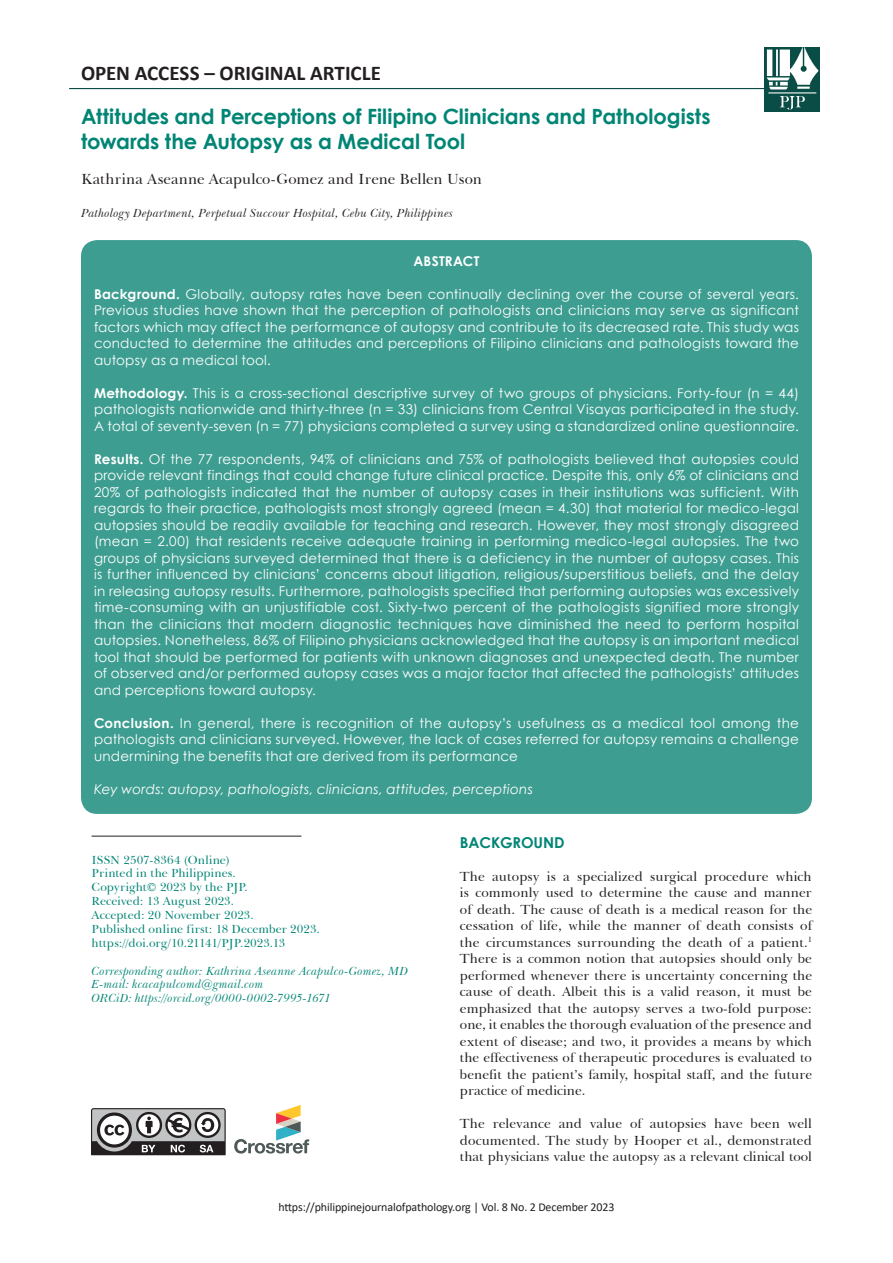
<style>
.page{position:relative;width:893px;height:1263px;background:#fff}
.page>*{position:absolute;margin:0;border:0;box-sizing:border-box;transform-origin:0 0}
.t1{font:700 21px/25.5px "Century Gothic";letter-spacing:-.005em;color:#008575}
.t2{font:700 21px "Calibri";color:#231f20}
.t3{font:15px "Baskerville BT";letter-spacing:.005em;color:#231f20}
.t4{font:700 15px "Century Gothic";letter-spacing:-.01em;color:#008575}
.t5{font:13.5px/16.5px "Century Gothic";letter-spacing:.015em;color:#fff;text-align:justify}
.t6{font:13.5px/16.5px "Baskerville BT";color:#231f20;text-align:justify}
.t7{font:italic 13.5px "Century Gothic";letter-spacing:.015em;color:#fff}
.t8{font:700 13.5px "Century Gothic";letter-spacing:.02em;color:#fff}
.t9{font:12px/13.8px "Baskerville BT";letter-spacing:.005em;color:#008575}
.t10{font:italic 12px/13.8px "Baskerville BT";letter-spacing:.015em;color:#008575}
.t11{font:italic 12px "Baskerville BT";letter-spacing:.02em;color:#231f20}
.t12{font:12px "Calibri";letter-spacing:-.01em;color:#231f20}
.s1{font-weight:700}
</style>
<div class="page">
<div style="left:81px;top:240px;width:731px;height:574px;background:#3d9d90;border-radius:16px"></div>
<hr style="left:92px;top:836px;width:209px;height:1px;background:#231f20">
<hr style="left:69px;top:88px;width:702px;height:1px;background:#0a4c45">
<svg style="left:91px;top:1108px;width:135px;height:47px"></svg>
<svg style="left:234px;top:1105px;width:75px;height:48px"></svg>
<img style="left:765px;top:48px;width:55px;height:64px">
<h1 class="t2" style="left:81px;top:58px;width:301px">OPEN ACCESS – ORIGINAL ARTICLE</h1>
<h1 class="t1" style="left:81px;top:102px;width:631px">Attitudes and Perceptions of Filipino Clinicians and Pathologists towards the Autopsy as a Medical Tool</h1>
<p class="t3" style="left:81px;top:170px;width:402px">Kathrina Aseanne Acapulco-Gomez and Irene Bellen Uson</p>
<p class="t11" style="left:81px;top:206px;width:374px">Pathology Department, Perpetual Succour Hospital, Cebu City, Philippines</p>
<p class="t8" style="left:413px;top:251px;width:68px">ABSTRACT</p>
<p class="t5" style="left:94px;top:285px;width:706px"><span class="s1">Background.</span> Globally, autopsy rates have been continually declining over the course of several years.<br>Previous studies have shown that the perception of pathologists and clinicians may serve as significant factors which may affect the performance of autopsy and contribute to its decreased rate. This study was conducted to determine the attitudes and perceptions of Filipino clinicians and pathologists toward the autopsy as a medical tool.</p>
<p class="t5" style="left:94px;top:384px;width:706px"><span class="s1">Methodology.</span> This is a cross-sectional descriptive survey of two groups of physicians. Forty-four (n = 44) pathologists nationwide and thirty-three (n = 33) clinicians from Central Visayas participated in the study.<br>A total of seventy-seven (n = 77) physicians completed a survey using a standardized online questionnaire.</p>
<p class="t5" style="left:94px;top:450px;width:707px"><span class="s1">Results.</span> Of the 77 respondents, 94% of clinicians and 75% of pathologists believed that autopsies could provide relevant findings that could change future clinical practice. Despite this, only 6% of clinicians and 20% of pathologists indicated that the number of autopsy cases in their institutions was sufficient. With regards to their practice, pathologists most strongly agreed (mean = 4.30) that material for medico-legal autopsies should be readily available for teaching and research. However, they most strongly disagreed (mean = 2.00) that residents receive adequate training in performing medico-legal autopsies. The two groups of physicians surveyed determined that there is a deficiency in the number of autopsy cases. This is further influenced by clinicians’ concerns about litigation, religious/superstitious beliefs, and the delay in releasing autopsy results. Furthermore, pathologists specified that performing autopsies was excessively time-consuming with an unjustifiable cost. Sixty-two percent of the pathologists signified more strongly than the clinicians that modern diagnostic techniques have diminished the need to perform hospital autopsies. Nonetheless, 86% of Filipino physicians acknowledged that the autopsy is an important medical tool that should be performed for patients with unknown diagnoses and unexpected death. The number of observed and/or performed autopsy cases was a major factor that affected the pathologists’ attitudes and perceptions toward autopsy.</p>
<p class="t5" style="left:94px;top:714px;width:706px"><span class="s1">Conclusion.</span> In general, there is recognition of the autopsy’s usefulness as a medical tool among the pathologists and clinicians surveyed. However, the lack of cases referred for autopsy remains a challenge undermining the benefits that are derived from its performance</p>
<p class="t7" style="left:94px;top:779px;width:440px">Key words: autopsy, pathologists, clinicians, attitudes, perceptions</p>
<p class="t4" style="left:460px;top:831px;width:106px">Background</p>
<p class="t6" style="left:460px;top:868px;width:354px">The autopsy is a specialized surgical procedure which is commonly used to determine the cause and manner of death. The cause of death is a medical reason for the cessation of life, while the manner of death consists of the circumstances surrounding the death of a patient.<sup>1<br></sup>There is a common notion that autopsies should only be performed whenever there is uncertainty concerning the cause of death. Albeit this is a valid reason, it must be emphasized that the autopsy serves a two-fold purpose: one, it enables the thorough evaluation of the presence and extent of disease; and two, it provides a means by which the effectiveness of therapeutic procedures is evaluated to benefit the patient’s family, hospital staff, and the future practice of medicine.</p>
<p class="t6" style="left:460px;top:1115px;width:353px">The relevance and value of autopsies have been well documented. The study by Hooper et al., demonstrated that physicians value the autopsy as a relevant clinical tool</p>
<p class="t9" style="left:92px;top:852px;width:230px">ISSN 2507-8364 (Online)<br>Printed in the Philippines.<br>Copyright© 2023 by the PJP.<br>Received: 13 August 2023.<br>Accepted: 20 November 2023.<br>Published online first: 18 December 2023. https://doi.org/10.21141/PJP.2023.13</p>
<p class="t10" style="left:92px;top:964px;width:318px">Corresponding author: Kathrina Aseanne Acapulco-Gomez, MD<br>E-mail: kcacapulcomd@gmail.com<br>ORCiD: https://orcid.org/0000-0002-7995-1671</p>
<p class="t12" style="left:278px;top:1198px;width:338px">https://philippinejournalofpathology.org | Vol. 8 No. 2 December 2023</p>
</div>
